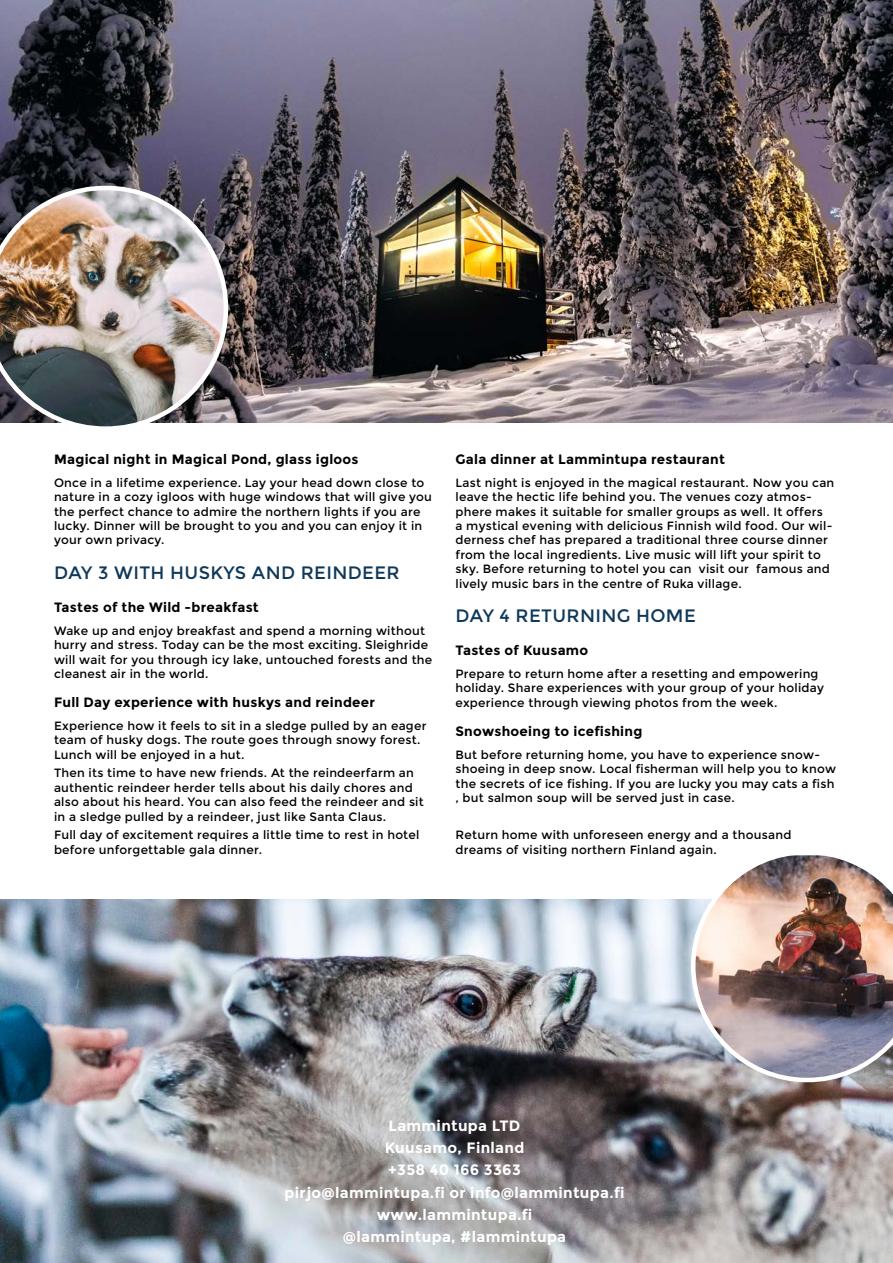
<style>
.page{position:relative;width:893px;height:1263px;background:#fff}
.page>*{position:absolute;margin:0;border:0;box-sizing:border-box;transform-origin:0 0}
.t1{font:18px "Montserrat";letter-spacing:.02em;color:#103959}
.t2{font:700 15px/22.2px "Montserrat";letter-spacing:.02em;color:#fff;text-align:center}
.t3{font:700 13.5px "Montserrat";letter-spacing:.02em;color:#000}
.t4{font:12px/14.4px "Montserrat";letter-spacing:.02em;color:#000}
</style>
<div class="page">
<img style="left:0;top:0;width:893px;height:422px">
<img style="left:0;top:186px;width:228px;height:241px">
<img style="left:0;top:899px;width:892px;height:364px">
<img style="left:691px;top:855px;width:202px;height:227px">
<p class="t3" style="left:54px;top:451px;width:306px">Magical night in Magical Pond, glass igloos</p>
<p class="t4" style="left:54px;top:475px;width:379px">Once in a lifetime experience. Lay your head down close to nature in a cozy igloos with huge windows that will give you the perfect chance to admire the northern lights if you are lucky. Dinner will be brought to you and you can enjoy it in your own privacy.</p>
<h1 class="t1" style="left:54px;top:562px;width:347px">DAY 3 WITH HUSKYS AND REINDEER</h1>
<p class="t3" style="left:54px;top:599px;width:206px">Tastes of the Wild -breakfast</p>
<p class="t4" style="left:54px;top:623px;width:380px">Wake up and enjoy breakfast and spend a morning without hurry and stress. Today can be the most exciting. Sleighride will wait for you through icy lake, untouched forests and the cleanest air in the world.</p>
<p class="t3" style="left:54px;top:694px;width:323px">Full Day experience with huskys and reindeer</p>
<p class="t4" style="left:54px;top:719px;width:374px">Experience how it feels to sit in a sledge pulled by an eager team of husky dogs. The route goes through snowy forest.<br>Lunch will be enjoyed in a hut.</p>
<p class="t4" style="left:54px;top:766px;width:371px">Then its time to have new friends. At the reindeerfarm an authentic reindeer herder tells about his daily chores and also about his heard. You can also feed the reindeer and sit in a sledge pulled by a reindeer, just like Santa Claus.</p>
<p class="t4" style="left:54px;top:828px;width:367px">Full day of excitement requires a little time to rest in hotel before unforgettable gala dinner.</p>
<p class="t3" style="left:455px;top:451px;width:271px">Gala dinner at Lammintupa restaurant</p>
<p class="t4" style="left:455px;top:475px;width:380px">Last night is enjoyed in the magical restaurant. Now you can leave the hectic life behind you. The venues cozy atmos&shy;phere makes it suitable for smaller groups as well. It offers<br>a mystical evening with delicious Finnish wild food. Our wil&shy;derness chef has prepared a traditional three course dinner from the local ingredients. Live music will lift your spirit to sky. Before returning to hotel you can visit our famous and lively music bars in the centre of Ruka village.</p>
<h1 class="t1" style="left:455px;top:605px;width:242px">DAY 4 RETURNING HOME</h1>
<p class="t3" style="left:455px;top:642px;width:134px">Tastes of Kuusamo</p>
<p class="t4" style="left:455px;top:667px;width:370px">Prepare to return home after a resetting and empowering holiday. Share experiences with your group of your holiday experience through viewing photos from the week.</p>
<p class="t3" style="left:455px;top:723px;width:188px">Snowshoeing to icefishing</p>
<p class="t4" style="left:455px;top:747px;width:382px">But before returning home, you have to experience snow&shy;shoeing in deep snow. Local fisherman will help you to know the secrets of ice fishing. If you are lucky you may cats a fish , but salmon soup will be served just in case.</p>
<p class="t4" style="left:455px;top:828px;width:337px">Return home with unforeseen energy and a thousand dreams of visiting northern Finland again.</p>
<p class="t2" style="left:285px;top:1114px;width:341px">Lammintupa LTD<br>Kuusamo, Finland<br>+358 40 166 3363<br>pirjo@lammintupa.fi or info@lammintupa.fi www.lammintupa.fi<br>@lammintupa, #lammintupa</p>
</div>
